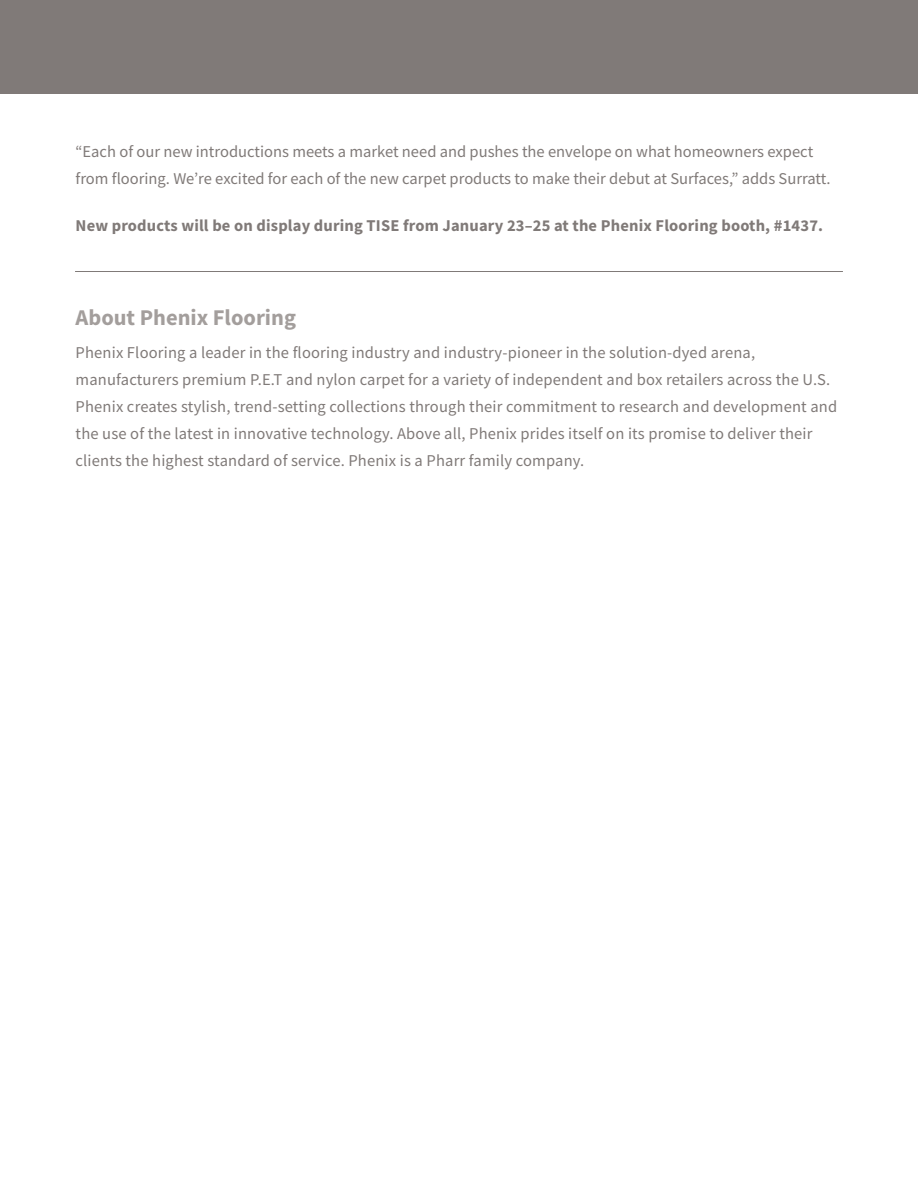
<style>
.page{position:relative;width:918px;height:1188px;background:#fff}
.page>*{position:absolute;margin:0;border:0;box-sizing:border-box;transform-origin:0 0}
.t1{font:700 22.5px "Source Sans Pro";color:#a39e9c}
.t2{font:16.5px/27px "Source Sans Pro";letter-spacing:.01em;color:#807a78}
.t3{font:700 16.5px "Source Sans Pro";letter-spacing:.01em;color:#807a78}
</style>
<div class="page">
<div style="left:0;top:0;width:918px;height:94px;background:#807a78"></div>
<hr style="left:75px;top:271px;width:768px;height:1px;background:#807a78">
<p class="t2" style="left:76px;top:138px;width:757px">“Each of our new introductions meets a market need and pushes the envelope on what homeowners expect from flooring. We’re excited for each of the new carpet products to make their debut at Surfaces,” adds Surratt.</p>
<p class="t3" style="left:76px;top:214px;width:749px">New products will be on display during TISE from January 23–25 at the Phenix Flooring booth, #1437.</p>
<p class="t1" style="left:76px;top:302px;width:222px">About Phenix Flooring</p>
<p class="t2" style="left:76px;top:339px;width:763px">Phenix Flooring a leader in the flooring industry and industry-pioneer in the solution-dyed arena, manufacturers premium P.E.T and nylon carpet for a variety of independent and box retailers across the U.S.<br>Phenix creates stylish, trend-setting collections through their commitment to research and development and the use of the latest in innovative technology. Above all, Phenix prides itself on its promise to deliver their clients the highest standard of service. Phenix is a Pharr family company.</p>
</div>
